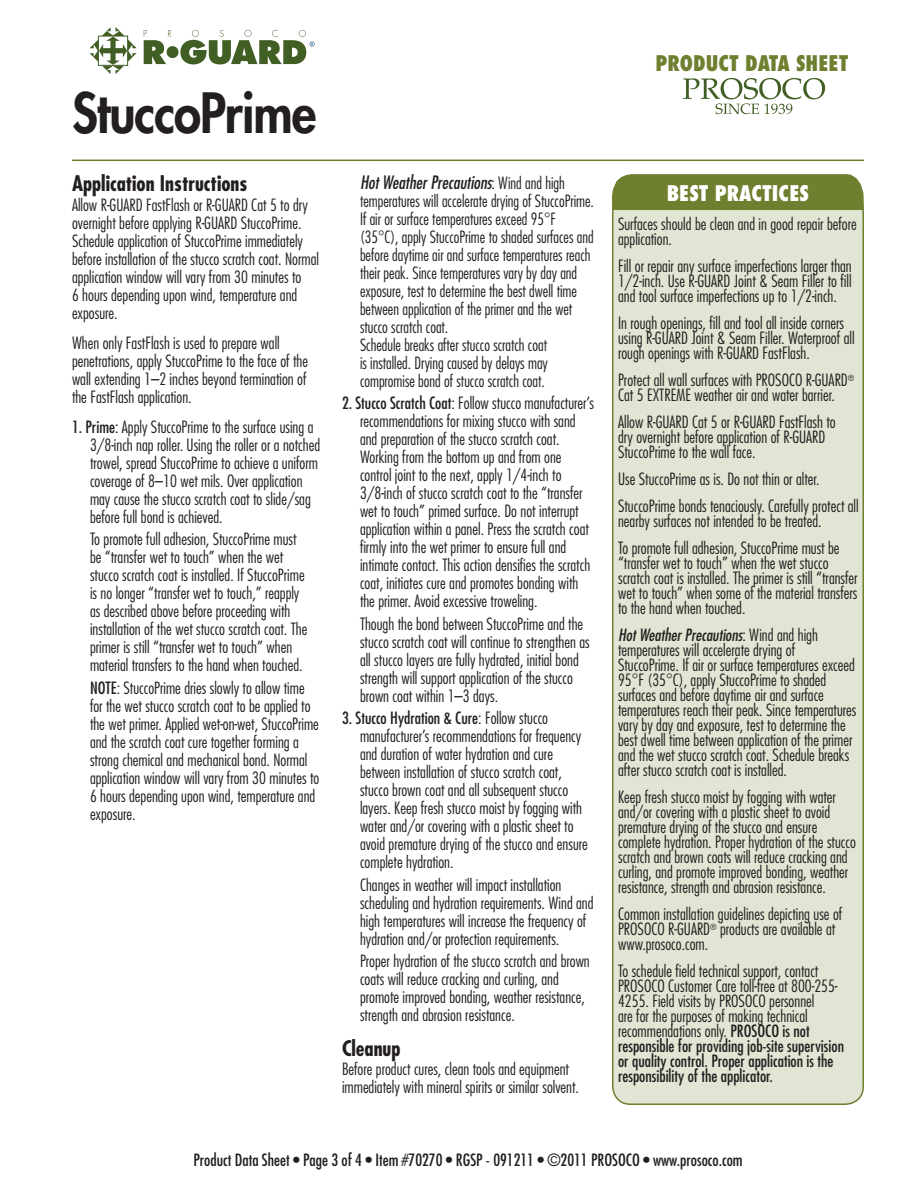
<style>
.page{position:relative;width:918px;height:1188px;background:#fff}
.page>*{position:absolute;margin:0;border:0;box-sizing:border-box;transform-origin:0 0}
._02_5_Product_Name_2{font:800 54px "Futura Std";letter-spacing:-.02em;color:#231f20;scale:.91 1}
._05_Sub-Header{font:700 condensed 21px "Futura Std";color:#231f20}
._10_Side_Box_Header{font:800 condensed 21px "Futura Std";color:#6e7f2f}
._10_Side_Box_Header-2{font:800 condensed 21px "Futura Std";color:#fff}
._07_Bullet_Paragraph{font:italic condensed 18px "Futura Std";color:#231f20}
._07_Bullet_Paragraph-2{font:300 condensed 16.5px/18px "Futura Std";color:#231f20}
._11_Side_Box_Body_Co{font:300 condensed 16.5px/15px "Futura Std";color:#231f20}
._06_Body_Copy{font:300 condensed 16.5px/18px "Futura Std";color:#231f20}
._99_Item_Box{font:condensed 16.5px "Futura Std";color:#231f20}
.s1{font-weight:400}
.s2{font-weight:300;font-style:normal;font-size:16.5px}
.s3{font-weight:400;font-style:italic}
</style>
<div class="page">
<div style="left:613px;top:195px;width:250px;height:909px;background:#e1e5d3;border-radius:18px"></div>
<div style="left:612px;top:194px;width:252px;height:911px;border:2px solid #6e7f2f;border-radius:18px"></div>
<svg style="left:612px;top:174px;width:252px;height:37px"></svg>
<hr style="left:72px;top:160px;width:792px;height:1px;background:#6e7f2f">
<svg style="left:90px;top:27px;width:47px;height:47px"></svg>
<svg style="left:144px;top:30px;width:27px;height:34px"></svg>
<div style="left:167px;top:46px;width:12px;height:12px;background:#415f25;border-radius:50%"></div>
<svg style="left:180px;top:30px;width:135px;height:34px"></svg>
<svg style="left:683px;top:78px;width:142px;height:36px"></svg>
<p class="_02_5_Product_Name_2" style="left:72px;top:79px;width:270px">StuccoPrime</p>
<p class="_05_Sub-Header" style="left:72px;top:171px;width:177px">Application Instructions</p>
<p class="_06_Body_Copy" style="left:72px;top:196px;width:249px">Allow R-GUARD FastFlash or R-GUARD Cat 5 to dry overnight before applying R-GUARD StuccoPrime.<br>Schedule application of StuccoPrime immediately before installation of the stucco scratch coat. Normal application window will vary from 30 minutes to<br>6 hours depending upon wind, temperature and exposure.</p>
<p class="_06_Body_Copy" style="left:72px;top:334px;width:238px">When only FastFlash is used to prepare wall penetrations, apply StuccoPrime to the face of the wall extending 1–2 inches beyond termination of the FastFlash application.</p>
<p class="_07_Bullet_Paragraph-2" style="left:90px;top:418px;width:232px;text-indent:-18px"><span class="s1">1. Prime</span>: Apply StuccoPrime to the surface using a 3/8-inch nap roller. Using the roller or a notched trowel, spread StuccoPrime to achieve a uniform coverage of 8–10 wet mils. Over application may cause the stucco scratch coat to slide/sag before full bond is achieved.</p>
<p class="_07_Bullet_Paragraph-2" style="left:90px;top:530px;width:219px">To promote full adhesion, StuccoPrime must be “transfer wet to touch” when the wet stucco scratch coat is installed. If StuccoPrime is no longer “transfer wet to touch,” reapply as described above before proceeding with installation of the wet stucco scratch coat. The primer is still “transfer wet to touch” when material transfers to the hand when touched.</p>
<p class="_07_Bullet_Paragraph-2" style="left:90px;top:679px;width:231px"><span class="s1">NOTE</span>: StuccoPrime dries slowly to allow time for the wet stucco scratch coat to be applied to the wet primer. Applied wet-on-wet, StuccoPrime and the scratch coat cure together forming a strong chemical and mechanical bond. Normal application window will vary from 30 minutes to 6 hours depending upon wind, temperature and exposure.</p>
<p class="_07_Bullet_Paragraph" style="left:360px;top:172px;width:206px">Hot Weather Precautions<span class="s2">: Wind and high</span></p>
<p class="_07_Bullet_Paragraph-2" style="left:360px;top:192px;width:235px">temperatures will accelerate drying of StuccoPrime.<br>If air or surface temperatures exceed 95°F (35°C), apply StuccoPrime to shaded surfaces and before daytime air and surface temperatures reach their peak. Since temperatures vary by day and exposure, test to determine the best dwell time between application of the primer and the wet stucco scratch coat.<br>Schedule breaks after stucco scratch coat<br>is installed. Drying caused by delays may compromise bond of stucco scratch coat.</p>
<p class="_07_Bullet_Paragraph-2" style="left:360px;top:394px;width:235px;text-indent:-18px"><span class="s1">2. Stucco Scratch Coat</span>: Follow stucco manufacturer’s recommendations for mixing stucco with sand and preparation of the stucco scratch coat.<br>Working from the bottom up and from one control joint to the next, apply 1/4-inch to 3/8-inch of stucco scratch coat to the “transfer wet to touch” primed surface. Do not interrupt application within a panel. Press the scratch coat firmly into the wet primer to ensure full and intimate contact. This action densifies the scratch coat, initiates cure and promotes bonding with the primer. Avoid excessive troweling.</p>
<p class="_07_Bullet_Paragraph-2" style="left:360px;top:615px;width:231px">Though the bond between StuccoPrime and the stucco scratch coat will continue to strengthen as all stucco layers are fully hydrated, initial bond strength will support application of the stucco brown coat within 1–3 days.</p>
<p class="_07_Bullet_Paragraph-2" style="left:360px;top:709px;width:229px;text-indent:-18px"><span class="s1">3. Stucco Hydration &amp; Cure</span>: Follow stucco manufacturer’s recommendations for frequency and duration of water hydration and cure between installation of stucco scratch coat, stucco brown coat and all subsequent stucco layers. Keep fresh stucco moist by fogging with water and/or covering with a plastic sheet to avoid premature drying of the stucco and ensure complete hydration.</p>
<p class="_07_Bullet_Paragraph-2" style="left:360px;top:876px;width:235px">Changes in weather will impact installation scheduling and hydration requirements. Wind and high temperatures will increase the frequency of hydration and/or protection requirements.</p>
<p class="_07_Bullet_Paragraph-2" style="left:360px;top:952px;width:231px">Proper hydration of the stucco scratch and brown coats will reduce cracking and curling, and promote improved bonding, weather resistance, strength and abrasion resistance.</p>
<p class="_05_Sub-Header" style="left:342px;top:1035px;width:60px">Cleanup</p>
<p class="_06_Body_Copy" style="left:342px;top:1060px;width:239px">Before product cures, clean tools and equipment immediately with mineral spirits or similar solvent.</p>
<p class="_10_Side_Box_Header" style="left:656px;top:50px;width:194px">PRODUCT DATA SHEET</p>
<p class="_10_Side_Box_Header-2" style="left:667px;top:180px;width:144px">BEST PRACTICES</p>
<p class="_11_Side_Box_Body_Co" style="left:618px;top:217px;width:240px">Surfaces should be clean and in good repair before application.</p>
<p class="_11_Side_Box_Body_Co" style="left:618px;top:259px;width:235px;text-align:justify">Fill or repair any surface imperfections larger than 1/2-inch. Use R-GUARD Joint &amp; Seam Filler to fill and tool surface imperfections up to 1/2-inch.</p>
<p class="_11_Side_Box_Body_Co" style="left:618px;top:316px;width:238px">In rough openings, fill and tool all inside corners using R-GUARD Joint &amp; Seam Filler. Waterproof all rough openings with R-GUARD FastFlash.</p>
<p class="_11_Side_Box_Body_Co" style="left:618px;top:373px;width:238px">Protect all wall surfaces with PROSOCO R-GUARD<sup>®<br></sup>Cat 5 EXTREME weather air and water barrier.</p>
<p class="_11_Side_Box_Body_Co" style="left:618px;top:415px;width:219px">Allow R-GUARD Cat 5 or R-GUARD FastFlash to dry overnight before application of R-GUARD<br>StuccoPrime to the wall face.</p>
<p class="_11_Side_Box_Body_Co" style="left:618px;top:472px;width:203px">Use StuccoPrime as is. Do not thin or alter.</p>
<p class="_11_Side_Box_Body_Co" style="left:618px;top:499px;width:242px">StuccoPrime bonds tenaciously. Carefully protect all nearby surfaces not intended to be treated.</p>
<p class="_11_Side_Box_Body_Co" style="left:618px;top:541px;width:241px">To promote full adhesion, StuccoPrime must be “transfer wet to touch” when the wet stucco scratch coat is installed. The primer is still “transfer wet to touch” when some of the material transfers to the hand when touched.</p>
<p class="_11_Side_Box_Body_Co" style="left:618px;top:628px;width:240px"><span class="s3">Hot Weather Precautions</span>: Wind and high temperatures will accelerate drying of StuccoPrime. If air or surface temperatures exceed 95°F (35°C), apply StuccoPrime to shaded surfaces and before daytime air and surface temperatures reach their peak. Since temperatures vary by day and exposure, test to determine the best dwell time between application of the primer and the wet stucco scratch coat. Schedule breaks after stucco scratch coat is installed.</p>
<p class="_11_Side_Box_Body_Co" style="left:618px;top:790px;width:239px">Keep fresh stucco moist by fogging with water and/or covering with a plastic sheet to avoid premature drying of the stucco and ensure complete hydration. Proper hydration of the stucco scratch and brown coats will reduce cracking and curling, and promote improved bonding, weather resistance, strength and abrasion resistance.</p>
<p class="_11_Side_Box_Body_Co" style="left:618px;top:907px;width:226px">Common installation guidelines depicting use of<br>PROSOCO R-GUARD<sup>®</sup> products are available at www.prosoco.com.</p>
<p class="_11_Side_Box_Body_Co" style="left:618px;top:964px;width:227px">To schedule field technical support, contact PROSOCO Customer Care toll-free at 800-255- 4255. Field visits by PROSOCO personnel<br>are for the purposes of making technical recommendations only. <span class="s1">PROSOCO is not responsible for providing job-site supervision or quality control. Proper application is the responsibility of the applicator.</span></p>
<p class="_99_Item_Box" style="left:193px;top:1150px;width:551px">Product Data Sheet • Page 3 of 4 • Item #70270 • RGSP - 091211 • ©2011 PROSOCO • www.prosoco.com</p>
</div>
